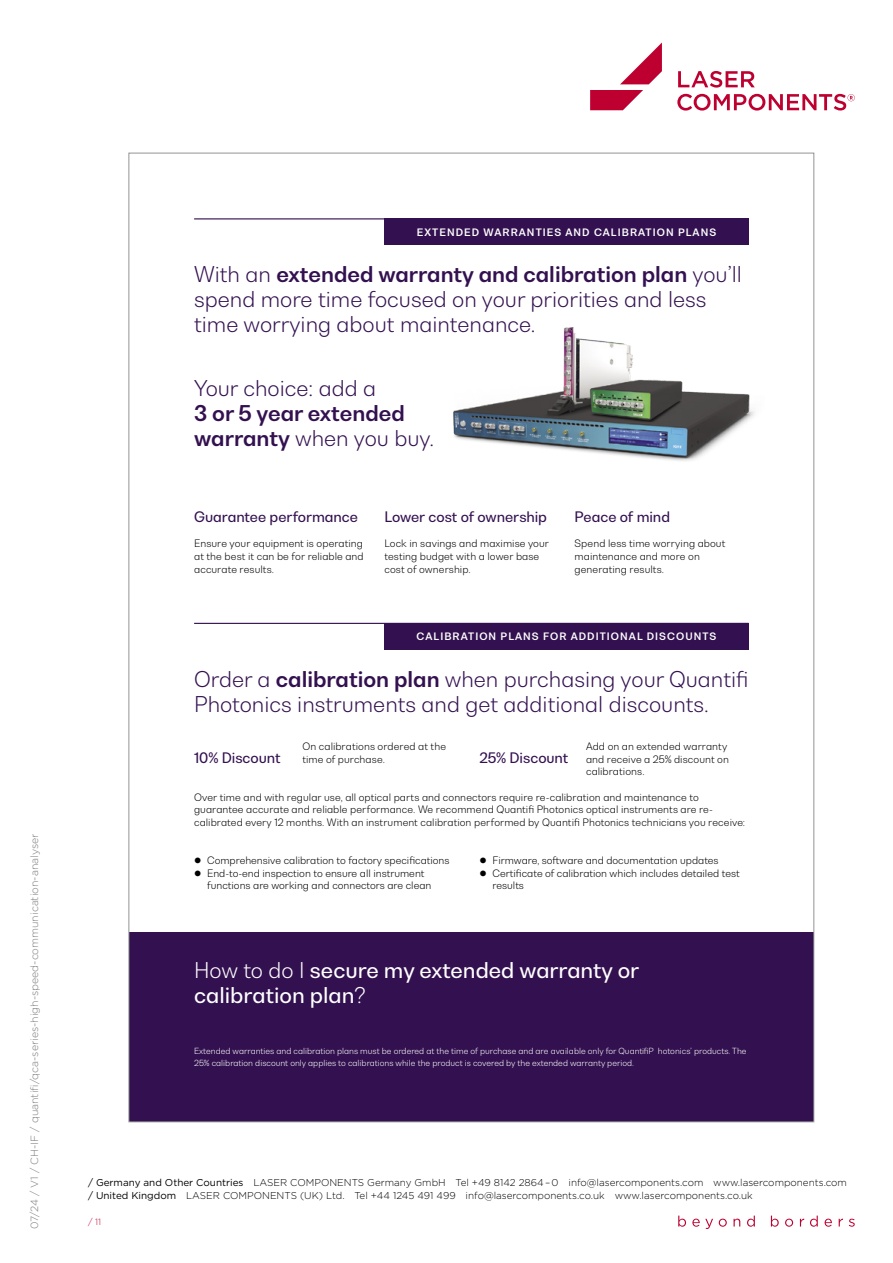
<style>
.page{position:relative;width:893px;height:1263px;background:#fff}
.page>*{position:absolute;margin:0;border:0;box-sizing:border-box;transform-origin:0 0}
.t1{font:300 20.7px/25.3px "Bw Nista Geometric";color:#331150}
.t2{font:500 20.7px/25.3px "Bw Nista Geometric";color:#fff}
.t3{font:700 20.7px/25.3px "Bw Nista Geometric";color:#331150}
.t4{font:500 13.8px "Bw Nista Geometric";letter-spacing:-.005em;color:#331150}
.t5{font:300 10.5px "Gotham";color:#7c7c7c}
.t6{font:300 9.9px/13.5px "Gotham";color:#000}
.t7{font:300 9.75px/12.6px "Bw Nista Geometric";letter-spacing:.005em;color:#000}
.t8{font:700 9.75px "Bw Nista Geometric";letter-spacing:.11em;color:#fff}
.t9{font:300 9px "Gotham";color:#be0030}
.t10{font:300 8.1px/12.6px "Bw Nista Geometric";color:#fff}
.s1{font-weight:700}
.s2{font-weight:300}
.s3{font-weight:400}
</style>
<div class="page">
<svg style="left:677px;top:71px;width:178px;height:40px"></svg>
<svg style="left:590px;top:43px;width:72px;height:67px"></svg>
<svg style="left:678px;top:1215px;width:177px;height:14px"></svg>
<div style="left:129px;top:933px;width:685px;height:189px;background:#331150"></div>
<div style="left:384px;top:219px;width:365px;height:26px;background:#331150"></div>
<div style="left:384px;top:623px;width:365px;height:26px;background:#331150"></div>
<hr style="left:194px;top:218px;width:555px;height:1px;background:#331150">
<hr style="left:194px;top:623px;width:555px;height:1px;background:#331150">
<img style="left:453px;top:327px;width:302px;height:134px">
<p class="t5" style="left:28px;top:1229px;width:397px;rotate:-90deg">07/24 / V1 / CH-IF / quantifi/qca-series-high-speed-communication-analyser</p>
<p class="t8" style="left:417px;top:225px;width:301px">EXTENDED WARRANTIES AND CALIBRATION PLANS</p>
<h1 class="t1" style="left:194px;top:261px;width:549px">With an <span class="s1">extended warranty and calibration plan</span> you’ll spend more time focused on your priorities and less time worrying about maintenance.</h1>
<h1 class="t1" style="left:194px;top:375px;width:183px">Your choice: add a</h1>
<h1 class="t3" style="left:194px;top:400px;width:242px">3 or 5 year extended warranty <span class="s2">when you buy.</span></h1>
<h2 class="t4" style="left:194px;top:508px;width:165px">Guarantee performance</h2>
<p class="t7" style="left:194px;top:537px;width:171px;text-align:justify">Ensure your equipment is operating at the best it can be for reliable and accurate results.</p>
<h2 class="t4" style="left:384px;top:508px;width:164px">Lower cost of ownership</h2>
<p class="t7" style="left:384px;top:537px;width:166px">Lock in savings and maximise your testing budget with a lower base cost of ownership.</p>
<h2 class="t4" style="left:575px;top:508px;width:97px">Peace of mind</h2>
<p class="t7" style="left:575px;top:537px;width:152px">Spend less time worrying about maintenance and more on generating results.</p>
<p class="t8" style="left:417px;top:630px;width:301px">CALIBRATION PLANS FOR ADDITIONAL DISCOUNTS</p>
<h1 class="t1" style="left:194px;top:666px;width:556px">Order a <span class="s1">calibration plan</span> when purchasing your Quantifi<br>Photonics instruments and get additional discounts.</h1>
<h2 class="t4" style="left:194px;top:748px;width:88px">10% Discount</h2>
<p class="t7" style="left:302px;top:740px;width:145px">On calibrations ordered at the time of purchase.</p>
<p class="t7" style="left:586px;top:740px;width:144px">Add on an extended warranty and receive a 25% discount on calibrations.</p>
<h2 class="t4" style="left:479px;top:748px;width:90px">25% Discount</h2>
<p class="t7" style="left:194px;top:790px;width:552px">Over time and with regular use, all optical parts and connectors require re-calibration and maintenance to guarantee accurate and reliable performance. We recommend Quantifi Photonics optical instruments are re&shy;calibrated every 12 months. With an instrument calibration performed by Quantifi Photonics technicians you receive:</p>
<p class="t7" style="left:194px;top:854px;width:257px">● Comprehensive calibration to factory specifications</p>
<p class="t7" style="left:207px;top:866px;width:226px;text-indent:-13px">● End-to-end inspection to ensure all instrument functions are working and connectors are clean</p>
<p class="t7" style="left:479px;top:854px;width:241px">● Firmware, software and documentation updates</p>
<p class="t7" style="left:493px;top:866px;width:249px;text-indent:-13px">● Certificate of calibration which includes detailed test results</p>
<h1 class="t2" style="left:194px;top:957px;width:447px"><span class="s2">How to do I</span> secure my extended warranty or calibration plan<span class="s2">?</span></h1>
<p class="t10" style="left:194px;top:1044px;width:554px">Extended warranties and calibration plans must be ordered at the time of purchase and are available only for Quantifi P hotonics’ products. The<br>25% calibration discount only applies to calibrations while the product is covered by the extended warranty period.</p>
<p class="t6" style="left:88px;top:1175px;width:760px"><span class="s3">/ Germany and Other Countries</span> LASER COMPONENTS Germany GmbH Tel +49 8142 2864 – 0 info@lasercomponents.com www.lasercomponents.com <span class="s3">/ United Kingdom</span> LASER COMPONENTS (UK) Ltd. Tel +44 1245 491 499 info@lasercomponents.co.uk www.lasercomponents.co.uk</p>
<p class="t9" style="left:88px;top:1216px;width:15px">/ 11</p>
</div>
